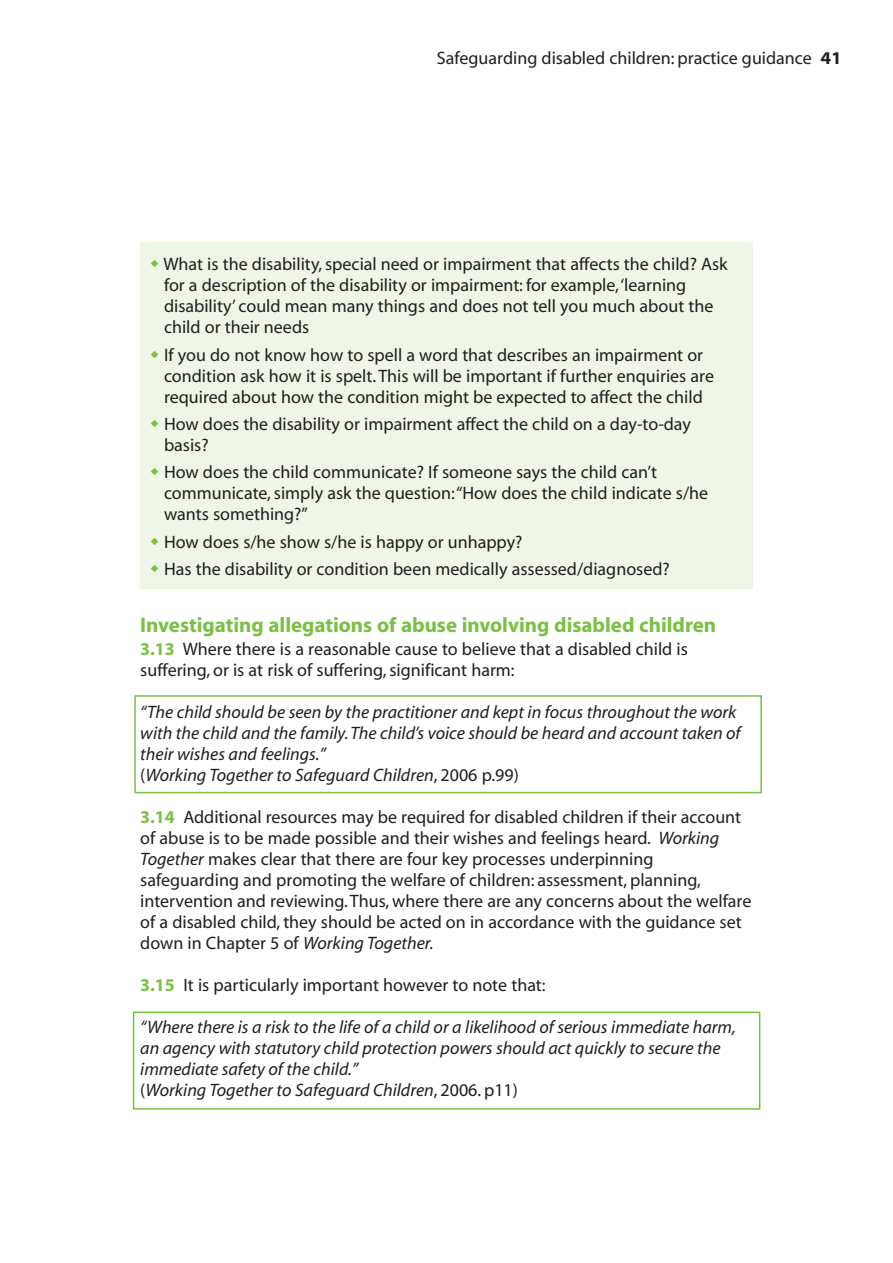
<style>
.page{position:relative;width:893px;height:1263px;background:#fff}
.page>*{position:absolute;margin:0;border:0;box-sizing:border-box;transform-origin:0 0}
.t1{font:21px "Myriad MM.700.600";color:#79c142}
.t2{font:18px/21px "Myriad MM.412.601";color:#231f20}
.t3{font:18px/21px "Myriad MM It.412.601";color:#231f20}
.s1{font-family:"Myriad MM.215.700"}
.s2{font-family:"Myriad MM.700.600";color:#79c142}
.s3{font-family:"Myriad MM.412.601"}
.s4{font-family:"Myriad MM It.412.601"}
</style>
<div class="page">
<div style="left:140px;top:242px;width:613px;height:346px;background:#eff6e8"></div>
<div style="left:134px;top:695px;width:628px;height:98px;border:2px solid #79c142"></div>
<div style="left:133px;top:1011px;width:627px;height:99px;border:2px solid #79c142"></div>
<p class="t2" style="left:437px;top:49px;width:407px">Safeguarding disabled children: practice guidance <span class="s1">41</span></p>
<p class="t2" style="left:163px;top:255px;width:566px">What is the disability, special need or impairment that affects the child? Ask for a description of the disability or impairment: for example,‘learning disability’ could mean many things and does not tell you much about the child or their needs</p>
<p class="t2" style="left:164px;top:346px;width:551px">If you do not know how to spell a word that describes an impairment or condition ask how it is spelt. This will be important if further enquiries are required about how the condition might be expected to affect the child</p>
<p class="t2" style="left:164px;top:415px;width:528px">How does the disability or impairment affect the child on a day-to-day basis?</p>
<p class="t2" style="left:164px;top:463px;width:546px">How does the child communicate? If someone says the child can’t communicate, simply ask the question:“How does the child indicate s/he wants something?”</p>
<p class="t2" style="left:164px;top:533px;width:360px">How does s/he show s/he is happy or unhappy?</p>
<p class="t2" style="left:164px;top:560px;width:507px">Has the disability or condition been medically assessed/diagnosed?</p>
<p class="t1" style="left:140px;top:617px;width:577px">Investigating allegations of abuse involving disabled children</p>
<p class="t2" style="left:140px;top:640px;width:549px"><span class="s2">3.13</span> Where there is a reasonable cause to believe that a disabled child is suffering, or is at risk of suffering, significant harm:</p>
<p class="t3" style="left:140px;top:703px;width:602px">“The child should be seen by the practitioner and kept in focus throughout the work with the child and the family. The child’s voice should be heard and account taken of their wishes and feelings.”<br><span class="s3">(</span>Working Together to Safeguard Children<span class="s3">, 2006 p.99)</span></p>
<p class="t2" style="left:140px;top:808px;width:613px"><span class="s2">3.14</span> Additional resources may be required for disabled children if their account of abuse is to be made possible and their wishes and feelings heard. <span class="s4">Working Together</span> makes clear that there are four key processes underpinning safeguarding and promoting the welfare of children: assessment, planning, intervention and reviewing. Thus, where there are any concerns about the welfare of a disabled child, they should be acted on in accordance with the guidance set down in Chapter 5 of <span class="s4">Working Together.</span></p>
<h4 class="t2" style="left:140px;top:976px;width:407px"><span class="s2">3.15</span> It is particularly important however to note that:</h4>
<p class="t3" style="left:140px;top:1018px;width:597px">“Where there is a risk to the life of a child or a likelihood of serious immediate harm, an agency with statutory child protection powers should act quickly to secure the immediate safety of the child.”<br><span class="s3">(</span>Working Together to Safeguard Children<span class="s3">, 2006. p11)</span></p>
</div>
